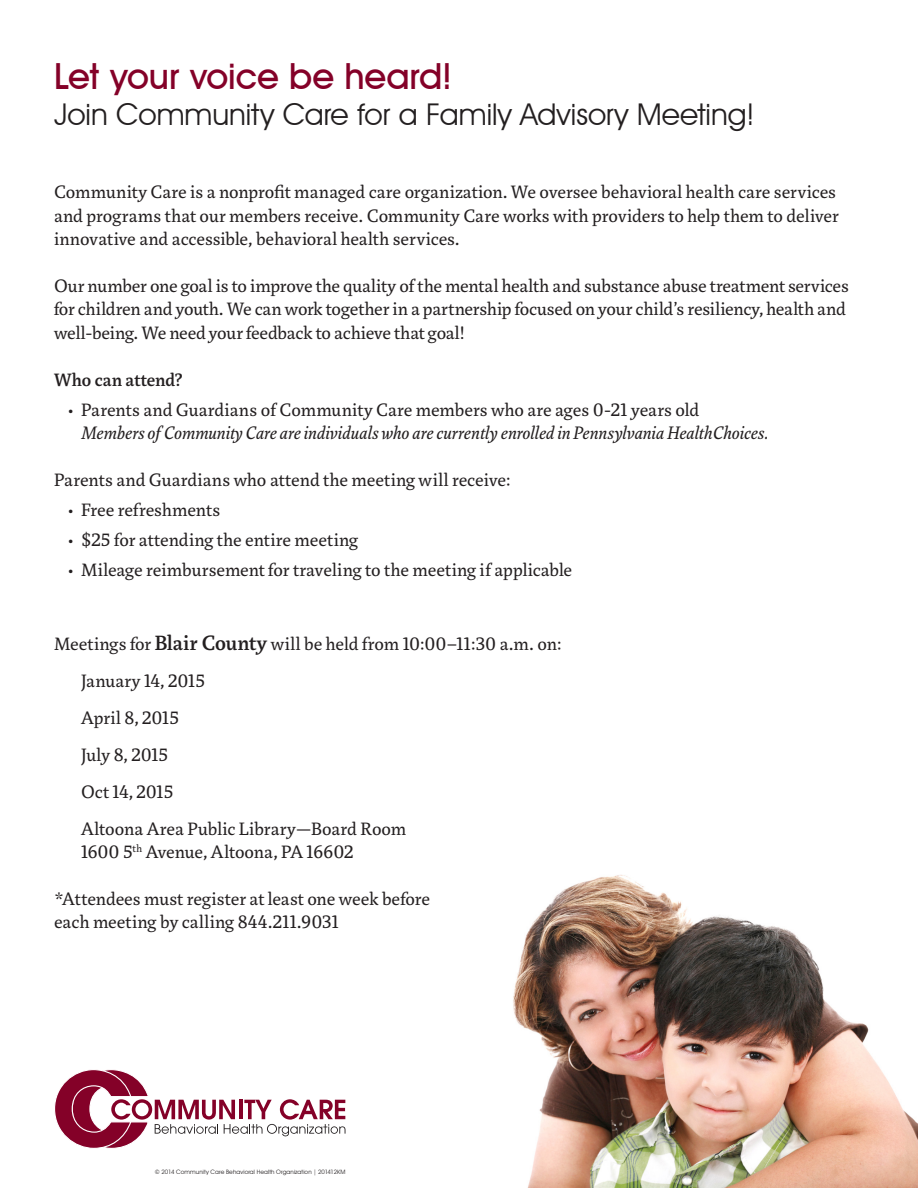
<style>
.page{position:relative;width:918px;height:1188px;background:#fff}
.page>*{position:absolute;margin:0;border:0;box-sizing:border-box;transform-origin:0 0}
.t1{font:700 36px "Decker";letter-spacing:-.005em;color:#840128}
.t2{font:30px "Decker";color:#231f20}
.t3{font:19.5px/23.4px "Marat Pro";color:#231f20}
.t4{font:italic 19.5px "Marat Pro";color:#231f20}
.t5{font:500 19.5px "Marat Pro";color:#231f20}
.t6{font:6px "Decker";letter-spacing:.025em;color:#231f20}
.s1{font-weight:500;font-size:22.5px}
</style>
<div class="page">
<svg style="left:54px;top:1069px;width:291px;height:80px"></svg>
<img style="left:513px;top:875px;width:405px;height:313px">
<p class="t1" style="left:54px;top:54px;width:400px">Let your voice be heard!</p>
<p class="t2" style="left:54px;top:96px;width:702px">Join Community Care for a Family Advisory Meeting!</p>
<p class="t3" style="left:54px;top:181px;width:786px">Community Care is a nonprofit managed care organization. We oversee behavioral health care services and programs that our members receive. Community Care works with providers to help them to deliver innovative and accessible, behavioral health services.</p>
<p class="t3" style="left:54px;top:274px;width:796px">Our number one goal is to improve the quality of the mental health and substance abuse treatment services for children and youth. We can work together in a partnership focused on your child’s resiliency, health and well-being. We need your feedback to achieve that goal!</p>
<p class="t5" style="left:54px;top:369px;width:130px">Who can attend?</p>
<p class="t3" style="left:68px;top:398px;width:633px">• Parents and Guardians of Community Care members who are ages 0-21 years old</p>
<p class="t4" style="left:81px;top:422px;width:689px">Members of Community Care are individuals who are currently enrolled in Pennsylvania HealthChoices.</p>
<p class="t3" style="left:54px;top:468px;width:458px">Parents and Guardians who attend the meeting will receive:</p>
<p class="t3" style="left:68px;top:499px;width:154px">• Free refreshments</p>
<p class="t3" style="left:68px;top:529px;width:292px">• $25 for attending the entire meeting</p>
<p class="t3" style="left:68px;top:559px;width:506px">• Mileage reimbursement for traveling to the meeting if applicable</p>
<p class="t3" style="left:54px;top:633px;width:510px">Meetings for <span class="s1">Blair County</span> will be held from 10:00–11:30 a.m. on:</p>
<p class="t3" style="left:81px;top:670px;width:126px">January 14, 2015</p>
<p class="t3" style="left:81px;top:706px;width:100px">April 8, 2015</p>
<p class="t3" style="left:81px;top:743px;width:89px">July 8, 2015</p>
<p class="t3" style="left:81px;top:780px;width:94px">Oct 14, 2015</p>
<p class="t3" style="left:81px;top:817px;width:327px">Altoona Area Public Library—Board Room<br>1600 5<sup>th</sup> Avenue, Altoona, PA 16602</p>
<p class="t3" style="left:54px;top:887px;width:378px">*Attendees must register at least one week before</p>
<p class="t3" style="left:54px;top:911px;width:286px">each meeting by calling 844.211.9031</p>
<p class="t6" style="left:155px;top:1168px;width:192px">© 2014 Community Care Behavioral Health Organization | 201412KM</p>
</div>
